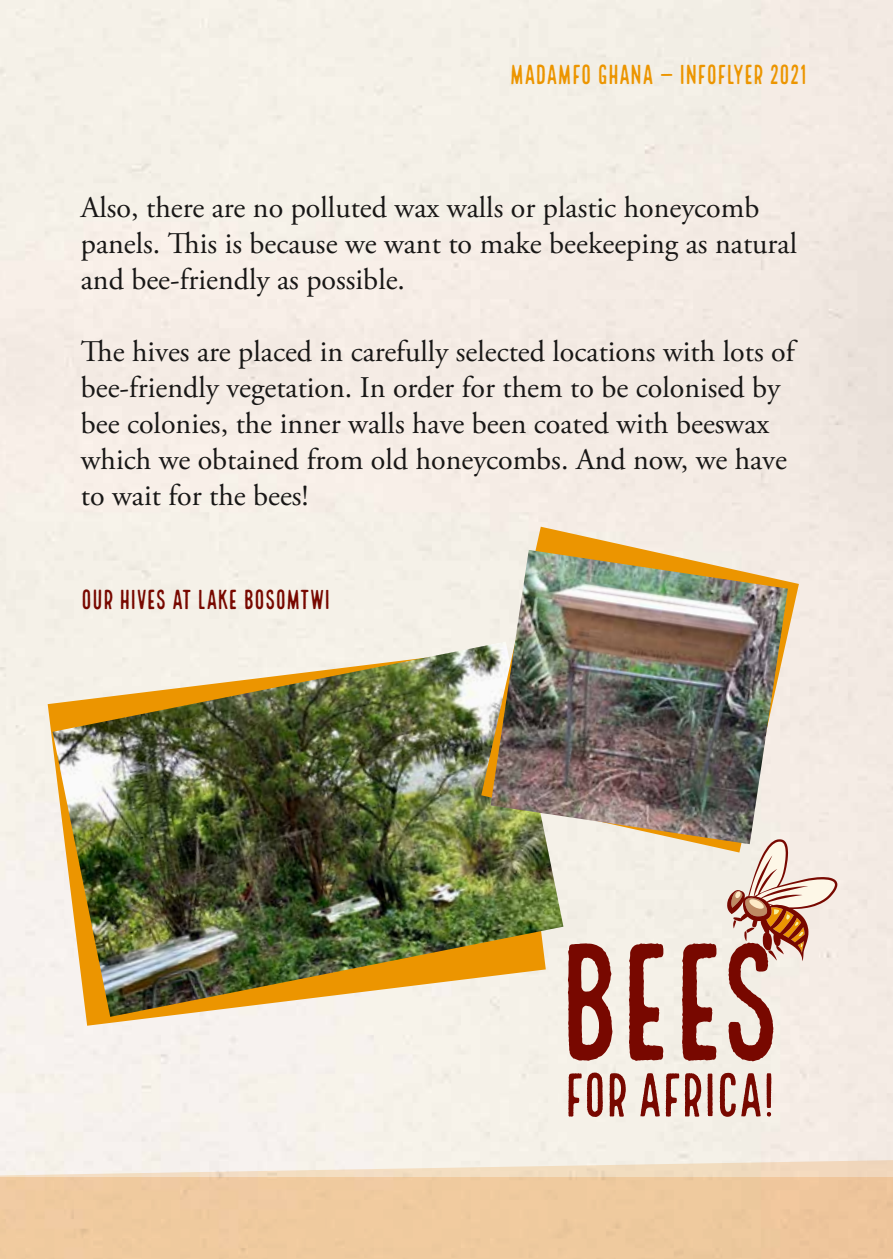
<style>
.page{position:relative;width:893px;height:1259px;background:#fff}
.page>*{position:absolute;margin:0;border:0;box-sizing:border-box;transform-origin:0 0}
.t1{font:162px "Local Brewery Four";color:#780800}
.t2{font:60.3px "Local Brewery Four";letter-spacing:-.035em;color:#780800;scale:.96 1}
.t3{font:30px/36px "Adobe Garamond Pro";color:#181716}
.t4{font:27px "Local Brewery Four";letter-spacing:-.03em;color:#ec9500}
.t5{font:27px "Local Brewery Four";letter-spacing:-.03em;color:#780800}
</style>
<div class="page">
<img style="left:0;top:0;width:893px;height:1159px">
<svg style="left:0;top:1159px;width:893px;height:100px;background:#efcea7"></svg>
<svg style="left:48px;top:648px;width:498px;height:377px;fill:#f7f2ea"></svg>
<img style="left:53px;top:641px;width:510px;height:376px">
<svg style="left:481px;top:527px;width:318px;height:325px;background:#e1d3b7"></svg>
<img style="left:491px;top:550px;width:297px;height:294px">
<svg style="left:727px;top:839px;width:110px;height:122px;background:#dcbfaf"></svg>
<p class="t4" style="left:510px;top:59px;width:299px">MADAMFO GHANA — INFOFLYER 2021</p>
<p class="t3" style="left:81px;top:190px;width:718px">Also, there are no polluted wax walls or plastic honeycomb panels. This is because we want to make beekeeping as natural and bee-friendly as possible.</p>
<p class="t3" style="left:81px;top:334px;width:715px">The hives are placed in carefully selected locations with lots of bee-friendly vegetation. In order for them to be colonised by bee colonies, the inner walls have been coated with beeswax which we obtained from old honeycombs. And now, we have to wait for the bees!</p>
<p class="t5" style="left:81px;top:585px;width:251px">OUR HIVES AT LAKE BOSOMTWI</p>
<h1 class="t1" style="left:555px;top:913px;width:231px">BEES</h1>
<h2 class="t2" style="left:564px;top:1062px;width:223px">FOR AFRICA!</h2>
</div>
